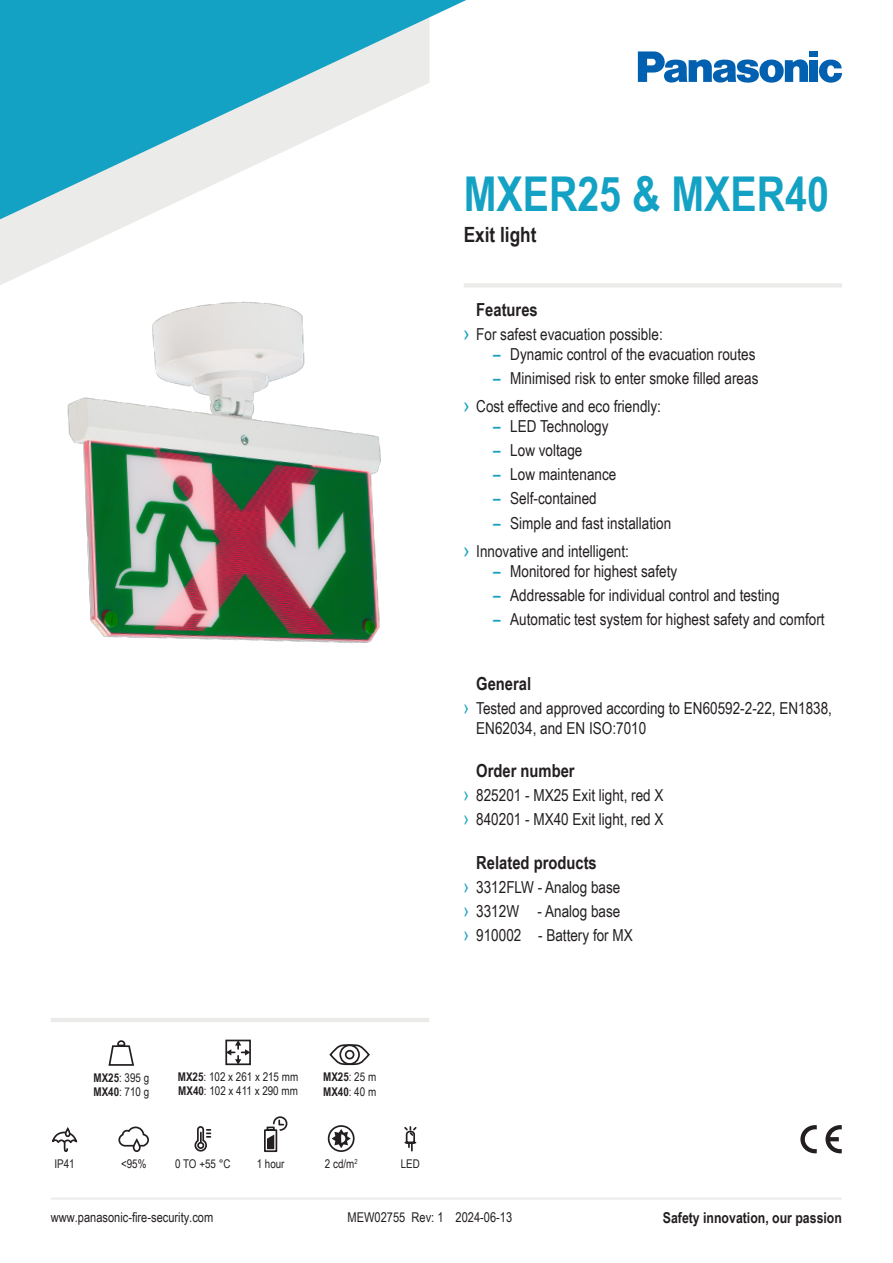
<style>
.page{position:relative;width:893px;height:1263px;background:#fff}
.page>*{position:absolute;margin:0;border:0;box-sizing:border-box;transform-origin:0 0}
.t1{font:700 48px "Arial Narrow";color:#13a1c4}
.t2{font:700 21px "Arial Narrow";color:#231f20}
.t3{font:700 18px "Arial Narrow";color:#231f20}
.t4{font:16.5px/19.8px "Arial Narrow";color:#231f20}
.t5{font:700 15px "Arial Narrow";color:#231f20}
.t6{font:13.5px "Arial Narrow";color:#231f20}
.t7{font:12px "Arial Narrow";color:#231f20}
.t8{font:700 12px "Arial Narrow";color:#231f20}
.s1{font-family:"Arial";font-size:19.5px;color:#13a1c4}
.s2{font-weight:700;color:#13a1c4}
.s3{font-size:19.5px;color:#13a1c4}
.s4{font-weight:700}
.s5{font-weight:400}
</style>
<div class="page">
<svg style="left:0;top:0;width:466px;height:219px;fill:#13a1c4"></svg>
<svg style="left:819px;top:59px;width:23px;height:24px"></svg>
<div style="left:810px;top:51px;width:8px;height:6px;background:#0161b0"></div>
<div style="left:810px;top:60px;width:8px;height:22px;background:#0161b0"></div>
<svg style="left:638px;top:51px;width:170px;height:32px"></svg>
<svg style="left:825px;top:1125px;width:17px;height:28px"></svg>
<svg style="left:800px;top:1125px;width:17px;height:28px"></svg>
<hr style="left:51px;top:1197px;width:791px;height:2px;background:#ebebea">
<hr style="left:51px;top:1018px;width:378px;height:4px;background:#ebebea">
<svg style="left:118px;top:1126px;width:31px;height:26px"></svg>
<svg style="left:404px;top:1126px;width:13px;height:26px"></svg>
<svg style="left:52px;top:1127px;width:26px;height:25px"></svg>
<svg style="left:228px;top:1043px;width:20px;height:19px"></svg>
<div style="left:225px;top:1040px;width:26px;height:25px;border:2px solid #231f20"></div>
<svg style="left:108px;top:1040px;width:26px;height:26px"></svg>
<div style="left:328px;top:1125px;width:27px;height:27px;border:2px solid #231f20;border-radius:50%"></div>
<svg style="left:332px;top:1129px;width:19px;height:19px"></svg>
<div style="left:330px;top:1044px;width:40px;height:21px;border:2px solid #231f20;border-radius:50%"></div>
<div style="left:339px;top:1044px;width:21px;height:21px;border:2px solid #231f20;border-radius:50%"></div>
<div style="left:345px;top:1050px;width:9px;height:9px;border:2px solid #231f20;border-radius:50%"></div>
<img style="left:15px;top:179px;width:414px;height:464px">
<hr style="left:464px;top:283px;width:378px;height:4px;background:#ebebea">
<svg style="left:194px;top:1126px;width:16px;height:26px"></svg>
<svg style="left:264px;top:1116px;width:24px;height:37px"></svg>
<p class="t1" style="left:464px;top:158px;width:367px">MXER25 &amp; MXER40</p>
<p class="t2" style="left:464px;top:219px;width:74px">Exit light</p>
<p class="t3" style="left:476px;top:296px;width:63px">Features</p>
<p class="t4" style="left:463px;top:324px;width:201px"><span class="s1">›</span> For safest evacuation possible:</p>
<p class="t4" style="left:493px;top:344px;width:264px"><span class="s2">–</span> Dynamic control of the evacuation routes</p>
<p class="t4" style="left:493px;top:368px;width:267px"><span class="s2">–</span> Minimised risk to enter smoke filled areas</p>
<p class="t4" style="left:463px;top:396px;width:199px"><span class="s1">›</span> Cost effective and eco friendly:</p>
<p class="t4" style="left:493px;top:416px;width:117px"><span class="s2">–</span> LED Technology</p>
<p class="t4" style="left:493px;top:440px;width:91px"><span class="s2">–</span> Low voltage</p>
<p class="t4" style="left:493px;top:464px;width:125px"><span class="s2">–</span> Low maintenance</p>
<p class="t4" style="left:493px;top:488px;width:105px"><span class="s2">–</span> Self-contained</p>
<p class="t4" style="left:493px;top:512px;width:179px"><span class="s2">–</span> Simple and fast installation</p>
<p class="t4" style="left:463px;top:540px;width:167px"><span class="s1">›</span> Innovative and intelligent:</p>
<p class="t4" style="left:493px;top:560px;width:185px"><span class="s2">–</span> Monitored for highest safety</p>
<p class="t4" style="left:493px;top:584px;width:288px"><span class="s2">–</span> Addressable for individual control and testing</p>
<p class="t4" style="left:493px;top:608px;width:333px"><span class="s2">–</span> Automatic test system for highest safety and comfort</p>
<p class="t3" style="left:476px;top:670px;width:56px">General</p>
<p class="t4" style="left:476px;top:698px;width:357px;text-indent:-13px"><span class="s3">›</span> Tested and approved according to EN60592-2-22, EN1838,<br>EN62034, and EN ISO:7010</p>
<p class="t3" style="left:476px;top:757px;width:100px">Order number</p>
<p class="t4" style="left:463px;top:785px;width:202px"><span class="s3">›</span> 825201 - MX25 Exit light, red X</p>
<p class="t4" style="left:463px;top:809px;width:202px"><span class="s3">›</span> 840201 - MX40 Exit light, red X</p>
<p class="t3" style="left:476px;top:849px;width:122px">Related products</p>
<p class="t4" style="left:463px;top:876px;width:158px"><span class="s3">›</span> 3312FLW - Analog base</p>
<p class="t4" style="left:463px;top:900px;width:158px"><span class="s3">›</span> 3312W - Analog base</p>
<p class="t4" style="left:463px;top:924px;width:171px"><span class="s3">›</span> 910002 - Battery for MX</p>
<p class="t7" style="left:93px;top:1069px;width:57px"><span class="s4">MX25</span>: 395 g</p>
<p class="t7" style="left:93px;top:1083px;width:57px"><span class="s4">MX40</span>: 710 g</p>
<p class="t7" style="left:178px;top:1067px;width:122px"><span class="s4">MX25</span>: 102 x 261 x 215 mm</p>
<p class="t7" style="left:178px;top:1082px;width:121px"><span class="s4">MX40</span>: 102 x 411 x 290 mm</p>
<p class="t8" style="left:323px;top:1068px;width:55px">MX25<span class="s5">: 25 m</span></p>
<p class="t8" style="left:323px;top:1082px;width:55px">MX40<span class="s5">: 40 m</span></p>
<p class="t7" style="left:325px;top:1154px;width:34px">2 cd/m<sup>2</sup></p>
<p class="t7" style="left:175px;top:1154px;width:57px">0 TO +55 °C</p>
<p class="t7" style="left:257px;top:1155px;width:29px">1 hour</p>
<p class="t7" style="left:54px;top:1155px;width:22px">IP41</p>
<p class="t7" style="left:121px;top:1155px;width:27px">&lt;95%</p>
<p class="t7" style="left:401px;top:1154px;width:21px">LED</p>
<p class="t6" style="left:51px;top:1207px;width:164px">www.panasonic-fire-security.com</p>
<p class="t5" style="left:663px;top:1206px;width:181px">Safety innovation, our passion</p>
<p class="t6" style="left:348px;top:1207px;width:166px">MEW02755 Rev: 1 2024-06-13</p>
</div>
